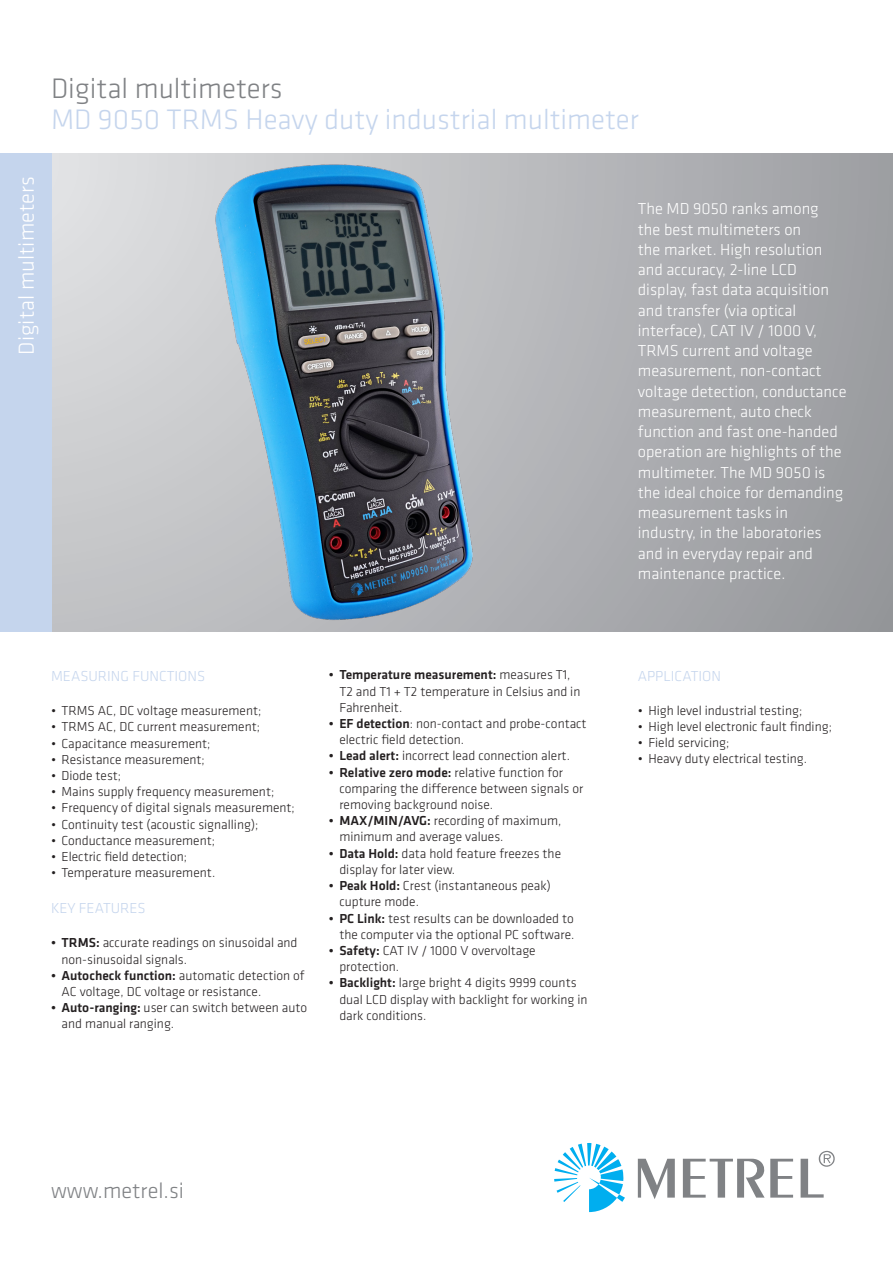
<style>
.page{position:relative;width:893px;height:1263px;background:#fff}
.page>*{position:absolute;margin:0;border:0;box-sizing:border-box;transform-origin:0 0}
.naslov{font:300 29.25px "Klavika";color:#c5d5ed}
.naslov-2{font:300 29.25px "Klavika";color:#808285}
.naslov-3{font:300 22.5px "Klavika";color:#fff}
.t1{font:300 22.5px "Klavika";color:#808285}
.podnaslov{font:300 16.5px/20.2px "Klavika";color:#fff}
.podnaslov-2{font:300 15px "Klavika";color:#c5d5ed}
.t2{font:300 13.5px/16.2px "Klavika";color:#231f20}
.s1{font-weight:500}
</style>
<div class="page">
<div style="left:0;top:153px;width:893px;height:478px;background:linear-gradient(to right,#d8d9db,#9b9ca0)"></div>
<svg style="left:554px;top:1143px;width:71px;height:69px"></svg>
<svg style="left:638px;top:1150px;width:197px;height:49px"></svg>
<div style="left:0;top:153px;width:51px;height:478px;background:#c5d5ed"></div>
<img style="left:208px;top:157px;width:273px;height:471px">
<p class="naslov-2" style="left:51px;top:71px;width:233px">Digital multimeters</p>
<p class="naslov" style="left:51px;top:102px;width:590px">MD 9050 TRMS Heavy duty industrial multimeter</p>
<p class="naslov-3" style="left:13px;top:354px;width:180px;rotate:-90deg">Digital multimeters</p>
<p class="podnaslov" style="left:638px;top:199px;width:210px">The MD 9050 ranks among<br>the best multimeters on<br>the market. High resolution and accuracy, 2-line LCD display, fast data acquisition and transfer (via optical interface), CAT IV / 1000 V,<br>TRMS current and voltage measurement, non-contact voltage detection, conductance measurement, auto check function and fast one-handed operation are highlights of the multimeter. The MD 9050 is the ideal choice for demanding measurement tasks in industry, in the laboratories and in everyday repair and maintenance practice.</p>
<p class="podnaslov-2" style="left:51px;top:667px;width:156px">MEASURING FUNCTIONS</p>
<p class="t2" style="left:51px;top:702px;width:212px">• TRMS AC, DC voltage measurement;</p>
<p class="t2" style="left:51px;top:719px;width:211px">• TRMS AC, DC current measurement;</p>
<p class="t2" style="left:51px;top:735px;width:161px">• Capacitance measurement;</p>
<p class="t2" style="left:51px;top:751px;width:155px">• Resistance measurement;</p>
<p class="t2" style="left:51px;top:767px;width:72px">• Diode test;</p>
<p class="t2" style="left:51px;top:783px;width:225px">• Mains supply frequency measurement;</p>
<p class="t2" style="left:51px;top:800px;width:245px">• Frequency of digital signals measurement;</p>
<p class="t2" style="left:51px;top:816px;width:209px">• Continuity test (acoustic signalling);</p>
<p class="t2" style="left:51px;top:832px;width:166px">• Conductance measurement;</p>
<p class="t2" style="left:51px;top:848px;width:138px">• Electric field detection;</p>
<p class="t2" style="left:51px;top:864px;width:166px">• Temperature measurement.</p>
<p class="podnaslov-2" style="left:51px;top:899px;width:96px">KEY FEATURES</p>
<p class="t2" style="left:62px;top:935px;width:238px;text-indent:-10px"><span class="s1">• TRMS:</span> accurate readings on sinusoidal and non-sinusoidal signals.</p>
<p class="t2" style="left:62px;top:967px;width:245px;text-indent:-10px"><span class="s1">• Autocheck function:</span> automatic detection of<br>AC voltage, DC voltage or resistance.</p>
<p class="t2" style="left:62px;top:999px;width:247px;text-indent:-10px"><span class="s1">• Auto-ranging:</span> user can switch between auto and manual ranging.</p>
<p class="t2" style="left:339px;top:667px;width:243px;text-indent:-10px"><span class="s1">• Temperature measurement:</span> measures T1,<br>T2 and T1 + T2 temperature in Celsius and in<br>Fahrenheit.</p>
<p class="t2" style="left:339px;top:715px;width:249px;text-indent:-10px"><span class="s1">• EF detection</span>: non-contact and probe-contact electric field detection.</p>
<p class="t2" style="left:329px;top:748px;width:243px"><span class="s1">• Lead alert:</span> incorrect lead connection alert.</p>
<p class="t2" style="left:339px;top:764px;width:245px;text-indent:-10px"><span class="s1">• Relative zero mode:</span> relative function for comparing the difference between signals or removing background noise.</p>
<p class="t2" style="left:339px;top:812px;width:223px;text-indent:-10px"><span class="s1">• MAX/MIN/AVG:</span> recording of maximum, minimum and average values.</p>
<p class="t2" style="left:339px;top:845px;width:223px;text-indent:-10px"><span class="s1">• Data Hold:</span> data hold feature freezes the display for later view.</p>
<p class="t2" style="left:339px;top:877px;width:213px;text-indent:-10px"><span class="s1">• Peak Hold:</span> Crest (instantaneous peak) cupture mode.</p>
<p class="t2" style="left:329px;top:910px;width:247px;text-align:right"><span class="s1">• PC Link:</span> test results can be downloaded to the computer via the optional PC software.</p>
<p class="t2" style="left:339px;top:942px;width:198px;text-indent:-10px"><span class="s1">• Safety:</span> CAT IV / 1000 V overvoltage protection.</p>
<p class="t2" style="left:339px;top:974px;width:250px;text-indent:-10px"><span class="s1">• Backlight:</span> large bright 4 digits 9999 counts dual LCD display with backlight for working in dark conditions.</p>
<p class="podnaslov-2" style="left:638px;top:667px;width:85px">APPLICATION</p>
<p class="t2" style="left:638px;top:702px;width:166px">• High level industrial testing;</p>
<p class="t2" style="left:638px;top:718px;width:196px">• High level electronic fault finding;</p>
<p class="t2" style="left:638px;top:734px;width:93px">• Field servicing;</p>
<p class="t2" style="left:638px;top:751px;width:171px">• Heavy duty electrical testing.</p>
<p class="t1" style="left:51px;top:1177px;width:134px">www.metrel.si</p>
</div>
